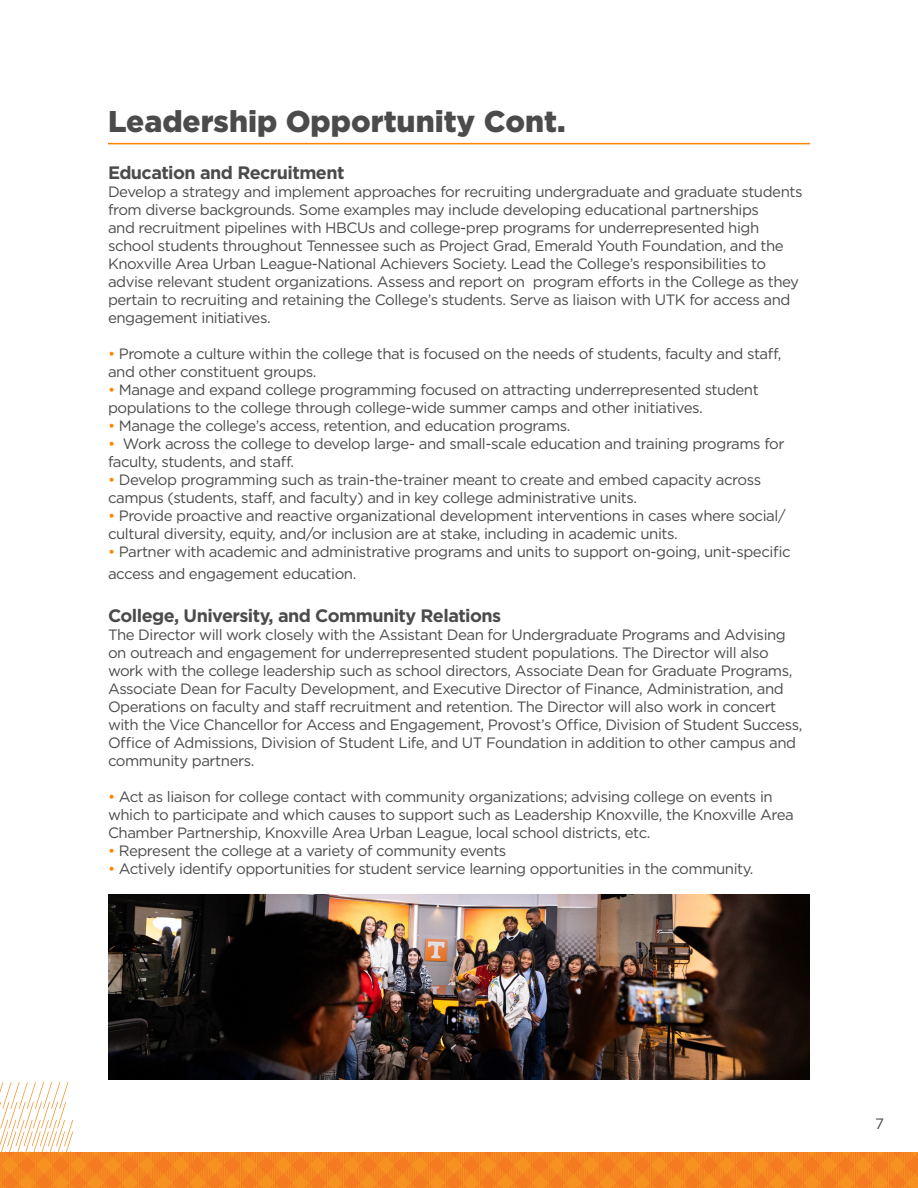
<style>
.page{position:relative;width:918px;height:1188px;background:#fff}
.page>*{position:absolute;margin:0;border:0;box-sizing:border-box;transform-origin:0 0}
.t1{font:900 30px "Gotham";color:#4b4b4b}
.t2{font:700 18px "Gotham";letter-spacing:-.03em;color:#4b4b4b}
.t3{font:15px/18px "Gotham";letter-spacing:-.03em;color:#4b4b4b}
.s1{color:#ff8200}
</style>
<div class="page">
<svg style="left:0;top:1082px;width:73px;height:70px"></svg>
<img style="left:0;top:1152px;width:54px;height:36px">
<img style="left:765px;top:1152px;width:40px;height:36px">
<img style="left:684px;top:1152px;width:81px;height:36px">
<img style="left:805px;top:1152px;width:68px;height:36px">
<img style="left:355px;top:1152px;width:41px;height:36px">
<img style="left:274px;top:1152px;width:81px;height:36px">
<img style="left:396px;top:1152px;width:68px;height:36px">
<img style="left:150px;top:1152px;width:41px;height:36px">
<img style="left:54px;top:1152px;width:96px;height:36px">
<img style="left:191px;top:1152px;width:83px;height:36px">
<img style="left:873px;top:1152px;width:45px;height:36px">
<img style="left:560px;top:1152px;width:41px;height:36px">
<img style="left:464px;top:1152px;width:96px;height:36px">
<img style="left:601px;top:1152px;width:83px;height:36px">
<hr style="left:108px;top:143px;width:702px;height:1px;background:#ff8200">
<img style="left:108px;top:894px;width:702px;height:186px">
<h1 class="t1" style="left:108px;top:101px;width:459px">Leadership Opportunity Cont.</h1>
<p class="t2" style="left:108px;top:161px;width:238px">Education and Recruitment</p>
<p class="t3" style="left:108px;top:183px;width:696px">Develop a strategy and implement approaches for recruiting undergraduate and graduate students from diverse backgrounds. Some examples may include developing educational partnerships<br>and recruitment pipelines with HBCUs and college-prep programs for underrepresented high school students throughout Tennessee such as Project Grad, Emerald Youth Foundation, and the Knoxville Area Urban League-National Achievers Society. Lead the College’s responsibilities to advise relevant student organizations. Assess and report on program efforts in the College as they pertain to recruiting and retaining the College’s students. Serve as liaison with UTK for access and engagement initiatives.</p>
<p class="t3" style="left:108px;top:345px;width:675px"><span class="s1">•</span> Promote a culture within the college that is focused on the needs of students, faculty and staff, and other constituent groups.</p>
<p class="t3" style="left:108px;top:381px;width:652px"><span class="s1">•</span> Manage and expand college programming focused on attracting underrepresented student populations to the college through college-wide summer camps and other initiatives.</p>
<p class="t3" style="left:108px;top:417px;width:464px"><span class="s1">•</span> Manage the college’s access, retention, and education programs.</p>
<p class="t3" style="left:108px;top:435px;width:678px"><span class="s1">•</span> Work across the college to develop large- and small-scale education and training programs for faculty, students, and staff.</p>
<p class="t3" style="left:108px;top:471px;width:655px"><span class="s1">•</span> Develop programming such as train-the-trainer meant to create and embed capacity across campus (students, staff, and faculty) and in key college administrative units.</p>
<p class="t3" style="left:108px;top:507px;width:679px"><span class="s1">•</span> Provide proactive and reactive organizational development interventions in cases where social/ cultural diversity, equity, and/or inclusion are at stake, including in academic units.</p>
<p class="t3" style="left:108px;top:541px;width:684px;line-height:21.6px"><span class="s1">•</span> Partner with academic and administrative programs and units to support on-going, unit-specific access and engagement education.</p>
<p class="t2" style="left:108px;top:604px;width:395px">College, University, and Community Relations</p>
<p class="t3" style="left:108px;top:626px;width:696px">The Director will work closely with the Assistant Dean for Undergraduate Programs and Advising on outreach and engagement for underrepresented student populations. The Director will also work with the college leadership such as school directors, Associate Dean for Graduate Programs, Associate Dean for Faculty Development, and Executive Director of Finance, Administration, and Operations on faculty and staff recruitment and retention. The Director will also work in concert with the Vice Chancellor for Access and Engagement, Provost’s Office, Division of Student Success, Office of Admissions, Division of Student Life, and UT Foundation in addition to other campus and community partners.</p>
<p class="t3" style="left:108px;top:788px;width:687px"><span class="s1">•</span> Act as liaison for college contact with community organizations; advising college on events in which to participate and which causes to support such as Leadership Knoxville, the Knoxville Area<br>Chamber Partnership, Knoxville Area Urban League, local school districts, etc.</p>
<p class="t3" style="left:108px;top:842px;width:400px"><span class="s1">•</span> Represent the college at a variety of community events</p>
<p class="t3" style="left:108px;top:860px;width:647px"><span class="s1">•</span> Actively identify opportunities for student service learning opportunities in the community.</p>
<p class="t3" style="left:875px;top:1115px;width:10px">7</p>
</div>
